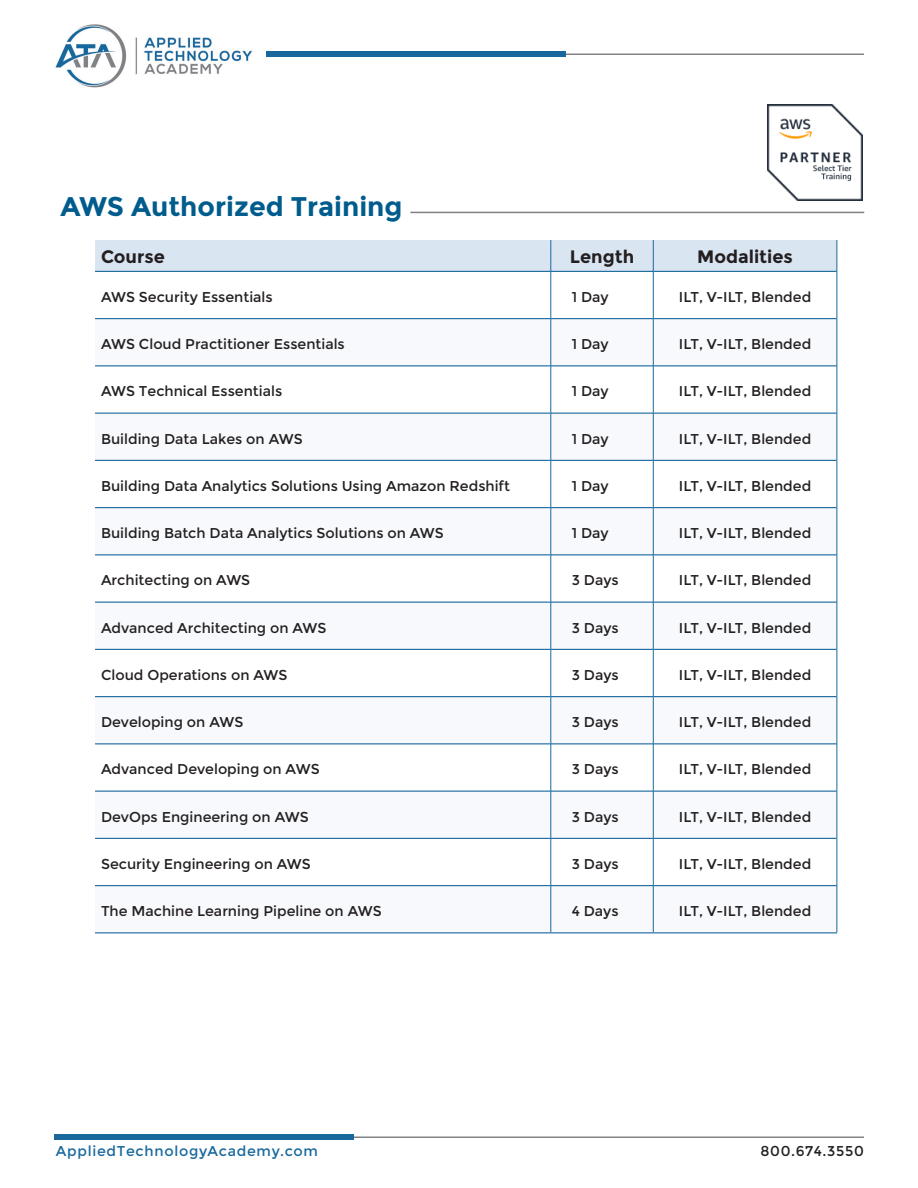
<style>
.page{position:relative;width:918px;height:1188px;background:#fff}
.page>*{position:absolute;margin:0;border:0;box-sizing:border-box;transform-origin:0 0}
.t1{font:700 27px "Montserrat";color:#005c8d}
.t2{font:700 18px "Montserrat";color:#231f20}
.t3{font:14.25px "Montserrat";color:#231f20}
.t4{font:14.25px "Montserrat";letter-spacing:.05em;color:#18689d}
.t5{font:14.25px "Montserrat";letter-spacing:.05em;color:#231f20}
</style>
<div class="page">
<hr style="left:54px;top:1137px;width:810px;height:1px;background:#818285">
<div style="left:54px;top:1134px;width:299px;height:6px;background:#18689d"></div>
<hr style="left:298px;top:54px;width:566px;height:1px;background:#818285">
<div style="left:266px;top:51px;width:300px;height:6px;background:#18689d"></div>
<img style="left:55px;top:24px;width:197px;height:64px">
<hr style="left:410px;top:212px;width:454px;height:1px;background:#818285">
<img style="left:767px;top:105px;width:96px;height:96px">
<div style="left:95px;top:240px;width:742px;height:31px;background:#dae5f2"></div>
<svg style="left:95px;top:319px;width:742px;height:613px"></svg>
<hr style="left:95px;top:271px;width:456px;height:1px;background:#18689d">
<hr style="left:551px;top:271px;width:102px;height:1px;background:#18689d">
<hr style="left:653px;top:271px;width:184px;height:1px;background:#18689d">
<hr style="left:95px;top:318px;width:456px;height:1px;background:#18689d">
<hr style="left:551px;top:318px;width:102px;height:1px;background:#18689d">
<hr style="left:653px;top:318px;width:184px;height:1px;background:#18689d">
<hr style="left:95px;top:365px;width:456px;height:1px;background:#18689d">
<hr style="left:551px;top:365px;width:102px;height:1px;background:#18689d">
<hr style="left:653px;top:365px;width:184px;height:1px;background:#18689d">
<hr style="left:95px;top:413px;width:456px;height:1px;background:#18689d">
<hr style="left:551px;top:413px;width:102px;height:1px;background:#18689d">
<hr style="left:653px;top:413px;width:184px;height:1px;background:#18689d">
<hr style="left:95px;top:460px;width:456px;height:1px;background:#18689d">
<hr style="left:551px;top:460px;width:102px;height:1px;background:#18689d">
<hr style="left:653px;top:460px;width:184px;height:1px;background:#18689d">
<hr style="left:95px;top:507px;width:456px;height:1px;background:#18689d">
<hr style="left:551px;top:507px;width:102px;height:1px;background:#18689d">
<hr style="left:653px;top:507px;width:184px;height:1px;background:#18689d">
<hr style="left:95px;top:554px;width:456px;height:1px;background:#18689d">
<hr style="left:551px;top:554px;width:102px;height:1px;background:#18689d">
<hr style="left:653px;top:554px;width:184px;height:1px;background:#18689d">
<hr style="left:95px;top:602px;width:456px;height:1px;background:#18689d">
<hr style="left:551px;top:602px;width:102px;height:1px;background:#18689d">
<hr style="left:653px;top:602px;width:184px;height:1px;background:#18689d">
<hr style="left:95px;top:649px;width:456px;height:1px;background:#18689d">
<hr style="left:551px;top:649px;width:102px;height:1px;background:#18689d">
<hr style="left:653px;top:649px;width:184px;height:1px;background:#18689d">
<hr style="left:95px;top:696px;width:456px;height:1px;background:#18689d">
<hr style="left:551px;top:696px;width:102px;height:1px;background:#18689d">
<hr style="left:653px;top:696px;width:184px;height:1px;background:#18689d">
<hr style="left:95px;top:743px;width:456px;height:1px;background:#18689d">
<hr style="left:551px;top:743px;width:102px;height:1px;background:#18689d">
<hr style="left:653px;top:743px;width:184px;height:1px;background:#18689d">
<hr style="left:95px;top:791px;width:456px;height:1px;background:#18689d">
<hr style="left:551px;top:791px;width:102px;height:1px;background:#18689d">
<hr style="left:653px;top:791px;width:184px;height:1px;background:#18689d">
<hr style="left:95px;top:838px;width:456px;height:1px;background:#18689d">
<hr style="left:551px;top:838px;width:102px;height:1px;background:#18689d">
<hr style="left:653px;top:838px;width:184px;height:1px;background:#18689d">
<hr style="left:95px;top:885px;width:456px;height:1px;background:#18689d">
<hr style="left:551px;top:885px;width:102px;height:1px;background:#18689d">
<hr style="left:653px;top:885px;width:184px;height:1px;background:#18689d">
<hr style="left:95px;top:932px;width:456px;height:1px;background:#18689d">
<hr style="left:551px;top:932px;width:102px;height:1px;background:#18689d">
<hr style="left:653px;top:932px;width:184px;height:1px;background:#18689d">
<hr style="left:551px;top:240px;width:1px;height:31px;background:#18689d">
<hr style="left:653px;top:240px;width:1px;height:31px;background:#18689d">
<hr style="left:837px;top:240px;width:1px;height:31px;background:#18689d">
<hr style="left:551px;top:271px;width:1px;height:48px;background:#18689d">
<hr style="left:653px;top:271px;width:1px;height:48px;background:#18689d">
<hr style="left:837px;top:271px;width:1px;height:48px;background:#18689d">
<hr style="left:551px;top:319px;width:1px;height:47px;background:#18689d">
<hr style="left:653px;top:319px;width:1px;height:47px;background:#18689d">
<hr style="left:837px;top:319px;width:1px;height:47px;background:#18689d">
<hr style="left:551px;top:366px;width:1px;height:47px;background:#18689d">
<hr style="left:653px;top:366px;width:1px;height:47px;background:#18689d">
<hr style="left:837px;top:366px;width:1px;height:47px;background:#18689d">
<hr style="left:551px;top:413px;width:1px;height:47px;background:#18689d">
<hr style="left:653px;top:413px;width:1px;height:47px;background:#18689d">
<hr style="left:837px;top:413px;width:1px;height:47px;background:#18689d">
<hr style="left:551px;top:460px;width:1px;height:48px;background:#18689d">
<hr style="left:653px;top:460px;width:1px;height:48px;background:#18689d">
<hr style="left:837px;top:460px;width:1px;height:48px;background:#18689d">
<hr style="left:551px;top:508px;width:1px;height:47px;background:#18689d">
<hr style="left:653px;top:508px;width:1px;height:47px;background:#18689d">
<hr style="left:837px;top:508px;width:1px;height:47px;background:#18689d">
<hr style="left:551px;top:555px;width:1px;height:47px;background:#18689d">
<hr style="left:653px;top:555px;width:1px;height:47px;background:#18689d">
<hr style="left:837px;top:555px;width:1px;height:47px;background:#18689d">
<hr style="left:551px;top:602px;width:1px;height:47px;background:#18689d">
<hr style="left:653px;top:602px;width:1px;height:47px;background:#18689d">
<hr style="left:837px;top:602px;width:1px;height:47px;background:#18689d">
<hr style="left:551px;top:649px;width:1px;height:48px;background:#18689d">
<hr style="left:653px;top:649px;width:1px;height:48px;background:#18689d">
<hr style="left:837px;top:649px;width:1px;height:48px;background:#18689d">
<hr style="left:551px;top:697px;width:1px;height:47px;background:#18689d">
<hr style="left:653px;top:697px;width:1px;height:47px;background:#18689d">
<hr style="left:837px;top:697px;width:1px;height:47px;background:#18689d">
<hr style="left:551px;top:744px;width:1px;height:47px;background:#18689d">
<hr style="left:653px;top:744px;width:1px;height:47px;background:#18689d">
<hr style="left:837px;top:744px;width:1px;height:47px;background:#18689d">
<hr style="left:551px;top:791px;width:1px;height:47px;background:#18689d">
<hr style="left:653px;top:791px;width:1px;height:47px;background:#18689d">
<hr style="left:837px;top:791px;width:1px;height:47px;background:#18689d">
<hr style="left:551px;top:838px;width:1px;height:48px;background:#18689d">
<hr style="left:653px;top:838px;width:1px;height:48px;background:#18689d">
<hr style="left:837px;top:838px;width:1px;height:48px;background:#18689d">
<hr style="left:551px;top:886px;width:1px;height:46px;background:#18689d">
<hr style="left:653px;top:886px;width:1px;height:46px;background:#18689d">
<hr style="left:837px;top:886px;width:1px;height:46px;background:#18689d">
<p class="t1" style="left:60px;top:191px;width:344px">AWS Authorized Training</p>
<p class="t2" style="left:101px;top:246px;width:65px">Course</p>
<p class="t2" style="left:570px;top:246px;width:66px">Length</p>
<p class="t2" style="left:697px;top:246px;width:97px">Modalities</p>
<p class="t3" style="left:101px;top:289px;width:173px">AWS Security Essentials</p>
<p class="t3" style="left:572px;top:289px;width:38px">1 Day</p>
<p class="t3" style="left:679px;top:289px;width:134px">ILT, V-ILT, Blended</p>
<p class="t3" style="left:101px;top:336px;width:245px">AWS Cloud Practitioner Essentials</p>
<p class="t3" style="left:572px;top:336px;width:38px">1 Day</p>
<p class="t3" style="left:679px;top:336px;width:134px">ILT, V-ILT, Blended</p>
<p class="t3" style="left:101px;top:383px;width:183px">AWS Technical Essentials</p>
<p class="t3" style="left:572px;top:383px;width:38px">1 Day</p>
<p class="t3" style="left:679px;top:383px;width:134px">ILT, V-ILT, Blended</p>
<p class="t3" style="left:101px;top:430px;width:203px">Building Data Lakes on AWS</p>
<p class="t3" style="left:572px;top:430px;width:38px">1 Day</p>
<p class="t3" style="left:679px;top:430px;width:134px">ILT, V-ILT, Blended</p>
<p class="t3" style="left:101px;top:478px;width:411px">Building Data Analytics Solutions Using Amazon Redshift</p>
<p class="t3" style="left:572px;top:478px;width:38px">1 Day</p>
<p class="t3" style="left:679px;top:478px;width:134px">ILT, V-ILT, Blended</p>
<p class="t3" style="left:101px;top:525px;width:344px">Building Batch Data Analytics Solutions on AWS</p>
<p class="t3" style="left:572px;top:525px;width:38px">1 Day</p>
<p class="t3" style="left:679px;top:525px;width:134px">ILT, V-ILT, Blended</p>
<p class="t3" style="left:101px;top:572px;width:151px">Architecting on AWS</p>
<p class="t3" style="left:572px;top:572px;width:48px">3 Days</p>
<p class="t3" style="left:679px;top:572px;width:134px">ILT, V-ILT, Blended</p>
<p class="t3" style="left:101px;top:619px;width:227px">Advanced Architecting on AWS</p>
<p class="t3" style="left:572px;top:619px;width:48px">3 Days</p>
<p class="t3" style="left:679px;top:619px;width:134px">ILT, V-ILT, Blended</p>
<p class="t3" style="left:101px;top:667px;width:188px">Cloud Operations on AWS</p>
<p class="t3" style="left:572px;top:667px;width:48px">3 Days</p>
<p class="t3" style="left:679px;top:667px;width:134px">ILT, V-ILT, Blended</p>
<p class="t3" style="left:101px;top:714px;width:144px">Developing on AWS</p>
<p class="t3" style="left:572px;top:714px;width:48px">3 Days</p>
<p class="t3" style="left:679px;top:714px;width:134px">ILT, V-ILT, Blended</p>
<p class="t3" style="left:101px;top:761px;width:220px">Advanced Developing on AWS</p>
<p class="t3" style="left:572px;top:761px;width:48px">3 Days</p>
<p class="t3" style="left:679px;top:761px;width:134px">ILT, V-ILT, Blended</p>
<p class="t3" style="left:101px;top:808px;width:209px">DevOps Engineering on AWS</p>
<p class="t3" style="left:572px;top:808px;width:48px">3 Days</p>
<p class="t3" style="left:679px;top:808px;width:134px">ILT, V-ILT, Blended</p>
<p class="t3" style="left:101px;top:856px;width:211px">Security Engineering on AWS</p>
<p class="t3" style="left:572px;top:856px;width:48px">3 Days</p>
<p class="t3" style="left:679px;top:856px;width:134px">ILT, V-ILT, Blended</p>
<p class="t3" style="left:101px;top:903px;width:282px">The Machine Learning Pipeline on AWS</p>
<p class="t3" style="left:572px;top:903px;width:48px">4 Days</p>
<p class="t3" style="left:679px;top:903px;width:134px">ILT, V-ILT, Blended</p>
<p class="t4" style="left:56px;top:1143px;width:264px">AppliedTechnologyAcademy.com</p>
<p class="t5" style="left:761px;top:1143px;width:105px">800.674.3550</p>
</div>
